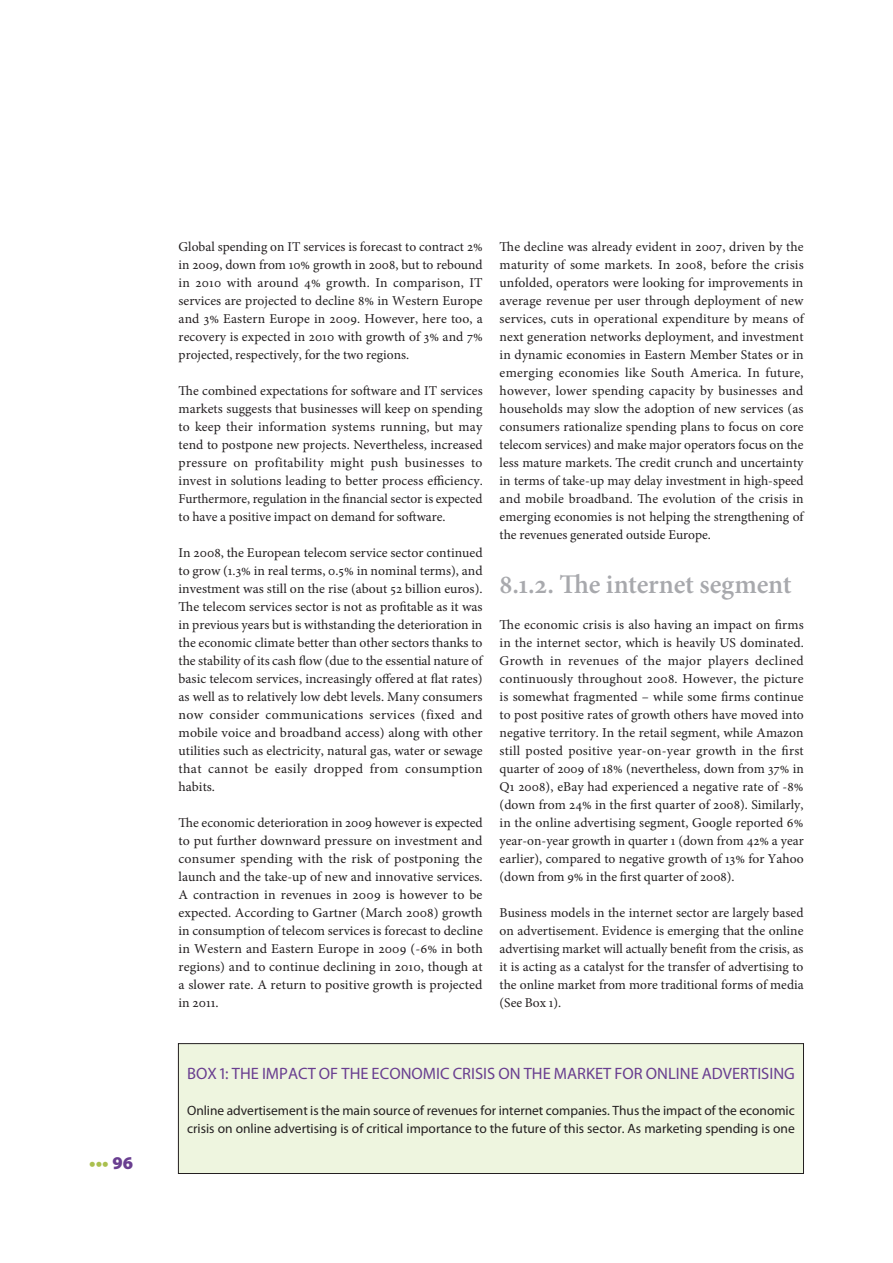
<style>
.page{position:relative;width:893px;height:1263px;background:#fff}
.page>*{position:absolute;margin:0;border:0;box-sizing:border-box;transform-origin:0 0}
.t1{font:600 27px "Minion Pro";letter-spacing:-.01em;color:#a8a9ad}
.t2{font:900 18px "Myriad Pro";color:#aac04f}
.t3{font:16.5px "Myriad Pro";color:#693e90}
.t4{font:13.5px/18px "Minion Pro";color:#231f20;text-align:justify}
.t5{font:13.5px/18px "Myriad Pro";color:#231f20}
.s1{color:#693e90}
</style>
<div class="page">
<div style="left:178px;top:1043px;width:625px;height:130px;background:#eef5df"></div>
<div style="left:178px;top:1043px;width:626px;height:131px;border:1px solid #231f20"></div>
<h2 class="t2" style="left:89px;top:1153px;width:45px">••• <span class="s1">96</span></h2>
<p class="t4" style="left:179px;top:238px;width:306px">Global spending on IT services is forecast to contract 2% in 2009, down from 10% growth in 2008, but to rebound in 2010 with around 4% growth. In comparison, IT services are projected to decline 8% in Western Europe and 3% Eastern Europe in 2009. However, here too, a recovery is expected in 2010 with growth of 3% and 7% projected, respectively, for the two regions.</p>
<p class="t4" style="left:179px;top:382px;width:306px">The combined expectations for software and IT services markets suggests that businesses will keep on spending to keep their information systems running, but may tend to postpone new projects. Nevertheless, increased pressure on profitability might push businesses to invest in solutions leading to better process efficiency.<br>Furthermore, regulation in the financial sector is expected to have a positive impact on demand for software.</p>
<p class="t4" style="left:179px;top:544px;width:306px">In 2008, the European telecom service sector continued to grow (1.3% in real terms, 0.5% in nominal terms), and investment was still on the rise (about 52 billion euros).<br>The telecom services sector is not as profitable as it was in previous years but is withstanding the deterioration in the economic climate better than other sectors thanks to the stability of its cash flow (due to the essential nature of basic telecom services, increasingly offered at flat rates) as well as to relatively low debt levels. Many consumers now consider communications services (fixed and mobile voice and broadband access) along with other utilities such as electricity, natural gas, water or sewage that cannot be easily dropped from consumption habits.</p>
<p class="t4" style="left:179px;top:814px;width:306px">The economic deterioration in 2009 however is expected to put further downward pressure on investment and consumer spending with the risk of postponing the launch and the take-up of new and innovative services.<br>A contraction in revenues in 2009 is however to be expected. According to Gartner (March 2008) growth in consumption of telecom services is forecast to decline in Western and Eastern Europe in 2009 (-6% in both regions) and to continue declining in 2010, though at a slower rate. A return to positive growth is projected in 2011.</p>
<p class="t4" style="left:500px;top:238px;width:306px">The decline was already evident in 2007, driven by the maturity of some markets. In 2008, before the crisis unfolded, operators were looking for improvements in average revenue per user through deployment of new services, cuts in operational expenditure by means of next generation networks deployment, and investment in dynamic economies in Eastern Member States or in emerging economies like South America. In future, however, lower spending capacity by businesses and households may slow the adoption of new services (as consumers rationalize spending plans to focus on core telecom services) and make major operators focus on the less mature markets. The credit crunch and uncertainty in terms of take-up may delay investment in high-speed and mobile broadband. The evolution of the crisis in emerging economies is not helping the strengthening of the revenues generated outside Europe.</p>
<h1 class="t1" style="left:500px;top:566px;width:293px">8.1.2. The internet segment</h1>
<p class="t4" style="left:500px;top:616px;width:306px">The economic crisis is also having an impact on firms in the internet sector, which is heavily US dominated.<br>Growth in revenues of the major players declined continuously throughout 2008. However, the picture is somewhat fragmented – while some firms continue to post positive rates of growth others have moved into negative territory. In the retail segment, while Amazon still posted positive year-on-year growth in the first quarter of 2009 of 18% (nevertheless, down from 37% in Q1 2008), eBay had experienced a negative rate of -8% (down from 24% in the first quarter of 2008). Similarly, in the online advertising segment, Google reported 6% year-on-year growth in quarter 1 (down from 42% a year earlier), compared to negative growth of 13% for Yahoo (down from 9% in the first quarter of 2008).</p>
<p class="t4" style="left:500px;top:904px;width:306px">Business models in the internet sector are largely based on advertisement. Evidence is emerging that the online advertising market will actually benefit from the crisis, as it is acting as a catalyst for the transfer of advertising to the online market from more traditional forms of media (See Box 1).</p>
<p class="t3" style="left:187px;top:1064px;width:85px">Box 1: The impact</p>
<p class="t3" style="left:319px;top:1064px;width:33px">of the</p>
<p class="t3" style="left:372px;top:1064px;width:11px">economic</p>
<p class="t3" style="left:453px;top:1064px;width:8px">crisis</p>
<p class="t3" style="left:498px;top:1064px;width:36px">on the</p>
<p class="t3" style="left:554px;top:1064px;width:11px">market</p>
<p class="t3" style="left:614px;top:1064px;width:10px">for</p>
<p class="t3" style="left:646px;top:1064px;width:10px">online</p>
<p class="t3" style="left:702px;top:1064px;width:10px">advertising</p>
<p class="t5" style="left:187px;top:1102px;width:609px">Online advertisement is the main source of revenues for internet companies. Thus the impact of the economic crisis on online advertising is of critical importance to the future of this sector. As marketing spending is one</p>
</div>
